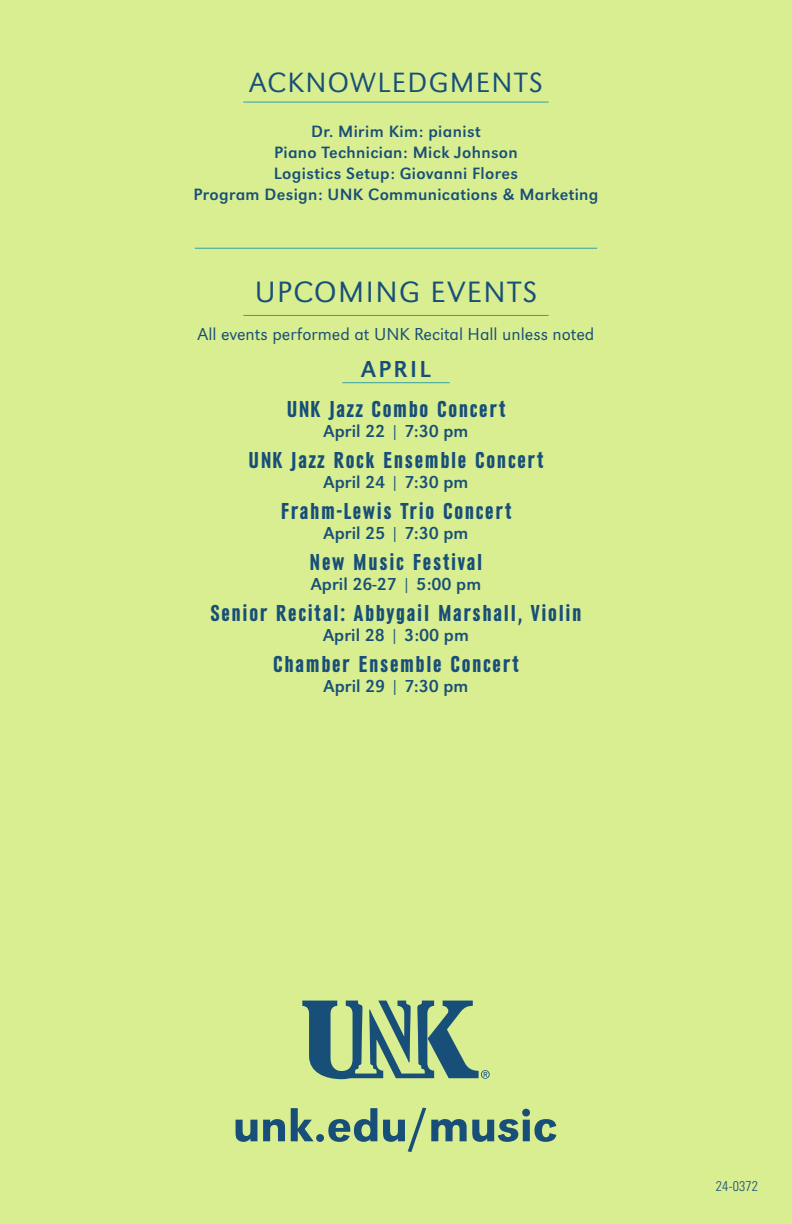
<style>
.page{position:relative;width:792px;height:1224px;background:#d9ed91}
.page>*{position:absolute;margin:0;border:0;box-sizing:border-box;transform-origin:0 0}
.t1{font:300 30.6px "URW Grotesk";letter-spacing:.05em;color:#174f78}
.t2{font:300 29px "URW Grotesk";letter-spacing:.05em;color:#174f78}
.t3{font:24px "URW Grotesk TOT Bol Con";letter-spacing:.07em;color:#174f78}
.t4{font:24px "URW Grotesk";letter-spacing:.095em;color:#174f78}
.t5{font:18px "URW Grotesk";color:#174f78}
.t6{font:300 18px "URW Grotesk";color:#174f78}
.t7{font:17px/20.8px "URW Grotesk";letter-spacing:.02em;color:#174f78;text-align:center}
.t8{font:300 condensed 14px "Univers LT Std";letter-spacing:.01em;color:#174f78}
</style>
<div class="page">
<svg style="left:302px;top:1001px;width:188px;height:78px"></svg>
<svg style="left:236px;top:1108px;width:320px;height:44px"></svg>
<hr style="left:243px;top:102px;width:306px;height:1px;background:#33a1a3">
<hr style="left:243px;top:315px;width:306px;height:1px;background:#33a1a3">
<hr style="left:195px;top:248px;width:402px;height:1px;background:#33a1a3">
<hr style="left:342px;top:382px;width:108px;height:1px;background:#33a1a3">
<p class="t2" style="left:249px;top:66px;width:295px">ACKNOWLEDGMENTS</p>
<p class="t7" style="left:194px;top:121px;width:406px">Dr. Mirim Kim: pianist<br>Piano Technician: Mick Johnson<br>Logistics Setup: Giovanni Flores<br>Program Design: UNK Communications &amp; Marketing</p>
<p class="t1" style="left:255px;top:274px;width:284px">UPCOMING EVENTS</p>
<p class="t6" style="left:198px;top:324px;width:398px">All events performed at UNK Recital Hall unless noted</p>
<p class="t4" style="left:361px;top:355px;width:71px">APRIL</p>
<p class="t3" style="left:287px;top:396px;width:220px">UNK Jazz Combo Concert</p>
<p class="t5" style="left:324px;top:420px;width:146px">April 22 | 7:30 pm</p>
<p class="t3" style="left:248px;top:447px;width:297px">UNK Jazz Rock Ensemble Concert</p>
<p class="t5" style="left:324px;top:471px;width:146px">April 24 | 7:30 pm</p>
<p class="t3" style="left:281px;top:498px;width:232px">Frahm-Lewis Trio Concert</p>
<p class="t5" style="left:324px;top:522px;width:146px">April 25 | 7:30 pm</p>
<p class="t3" style="left:310px;top:549px;width:174px">New Music Festival</p>
<p class="t5" style="left:311px;top:573px;width:172px">April 26-27 | 5:00 pm</p>
<p class="t3" style="left:210px;top:600px;width:373px">Senior Recital: Abbygail Marshall, Violin</p>
<p class="t5" style="left:323px;top:624px;width:147px">April 28 | 3:00 pm</p>
<p class="t3" style="left:273px;top:651px;width:247px">Chamber Ensemble Concert</p>
<p class="t5" style="left:324px;top:675px;width:146px">April 29 | 7:30 pm</p>
<p class="t8" style="left:716px;top:1178px;width:44px">24-0372</p>
</div>
